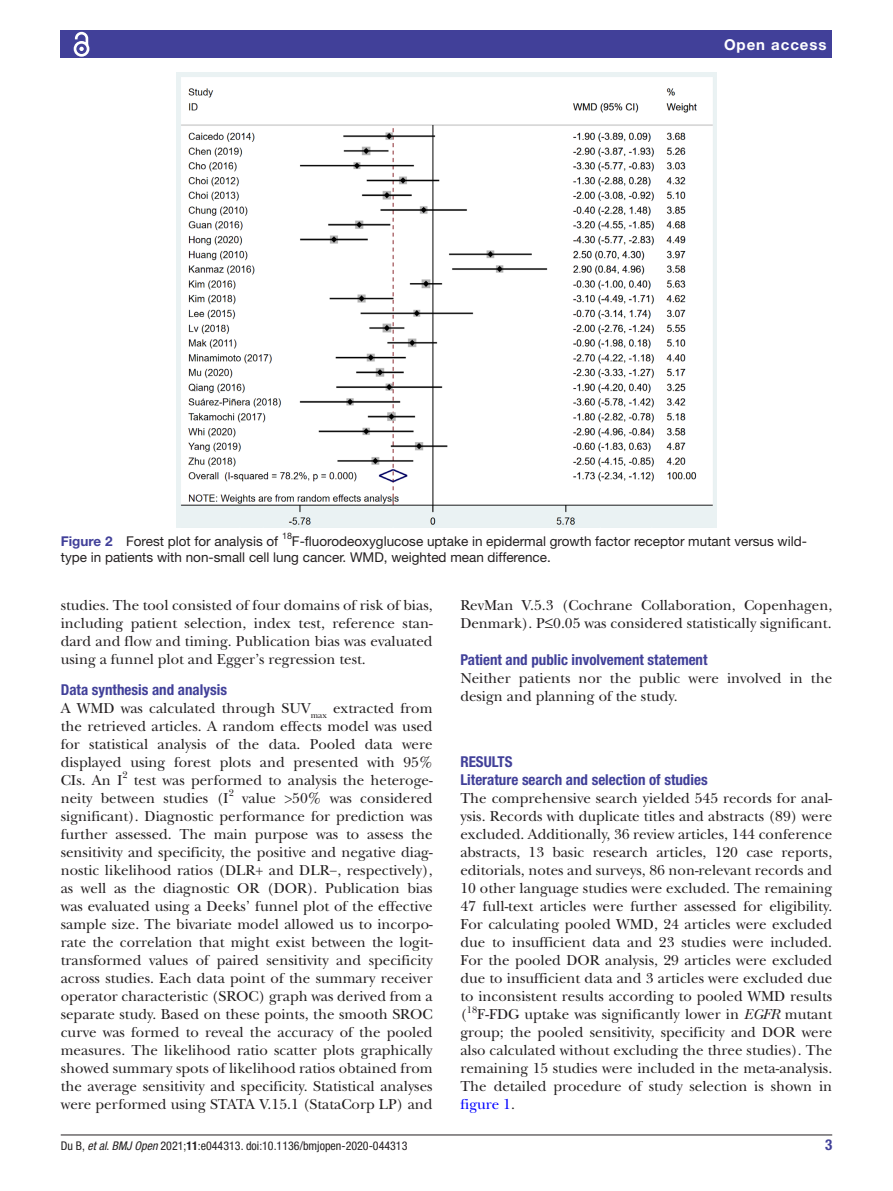
<style>
.page{position:relative;width:893px;height:1191px;background:#fff}
.page>*{position:absolute;margin:0;border:0;box-sizing:border-box;transform-origin:0 0}
.t1{font:15px/18px "New Baskerville";color:#231f20;text-align:justify}
.t2{font:700 condensed 15px/18px "Helvetica Neue LT Std";color:#414099}
.t3{font:700 15px "Helvetica Neue LT Std";letter-spacing:.065em;color:#fff}
.t4{font:13.5px/16.2px "Helvetica Neue LT Std";color:#231f20}
.t5{font:condensed 12px "Helvetica Neue LT Std";color:#231f20}
.t6{font:9.9px "New Baskerville";color:#231f20}
.t7{font:9px "Helvetica Neue LT Std";color:#231f20}
.s1{font-weight:700;color:#414099}
.s2{font-style:italic}
.s3{color:#00f}
.s4{font-weight:700}
</style>
<div class="page">
<hr style="left:61px;top:1134px;width:771px;height:1px;background:#231f20">
<div style="left:61px;top:31px;width:771px;height:27px;background:#414099"></div>
<svg style="left:73px;top:31px;width:17px;height:26px"></svg>
<img style="left:176px;top:73px;width:540px;height:455px">
<p class="t3" style="left:724px;top:35px;width:104px">Open access</p>
<p class="t4" style="left:61px;top:532px;width:219px"><span class="s1">Figure 2</span> Forest plot for analysis of</p>
<p class="t7" style="left:282px;top:531px;width:11px">18</p>
<p class="t4" style="left:61px;top:532px;width:748px;text-indent:231px">F-fluorodeoxyglucose uptake in epidermal growth factor receptor mutant versus wild&shy;type in patients with non-small cell lung cancer. WMD, weighted mean difference.</p>
<p class="t1" style="left:61px;top:596px;width:373px">studies. The tool consisted of four domains of risk of bias, including patient selection, index test, reference stan&shy;dard and flow and timing. Publication bias was evaluated using a funnel plot and Egger’s regression test.</p>
<p class="t2" style="left:61px;top:680px;width:168px">Data synthesis and analysis</p>
<p class="t1" style="left:61px;top:699px;width:373px">A WMD was calculated through SUV<sub>max</sub> extracted from the retrieved articles. A random effects model was used for statistical analysis of the data. Pooled data were displayed using forest plots and presented with 95% CIs. An I</p>
<p class="t6" style="left:122px;top:769px;width:7px">2</p>
<p class="t1" style="left:61px;top:771px;width:373px;text-indent:73px">test was performed to analysis the heteroge&shy;neity between studies (I</p>
<p class="t6" style="left:229px;top:787px;width:7px">2</p>
<p class="t1" style="left:61px;top:789px;width:373px;text-indent:181px">value &gt;50% was considered significant). Diagnostic performance for prediction was further assessed. The main purpose was to assess the sensitivity and specificity, the positive and negative diag&shy;nostic likelihood ratios (DLR+ and DLR−, respectively), as well as the diagnostic OR (DOR). Publication bias was evaluated using a Deeks’ funnel plot of the effective sample size. The bivariate model allowed us to incorpo&shy;rate the correlation that might exist between the logit&shy;transformed values of paired sensitivity and specificity across studies. Each data point of the summary receiver operator characteristic (SROC) graph was derived from a separate study. Based on these points, the smooth SROC curve was formed to reveal the accuracy of the pooled measures. The likelihood ratio scatter plots graphically showed summary spots of likelihood ratios obtained from the average sensitivity and specificity. Statistical analyses were performed using STATA V.15.1 (StataCorp LP) and</p>
<p class="t1" style="left:460px;top:596px;width:373px">RevMan V.5.3 (Cochrane Collaboration, Copenhagen,<br>Denmark). P≤0.05 was considered statistically significant.</p>
<p class="t2" style="left:460px;top:651px;width:249px">Patient and public involvement statement</p>
<p class="t1" style="left:460px;top:669px;width:373px">Neither patients nor the public were involved in the design and planning of the study.</p>
<p class="t2" style="left:460px;top:752px;width:249px">RESULTS<br>Literature search and selection of studies</p>
<p class="t1" style="left:460px;top:789px;width:373px">The comprehensive search yielded 545 records for anal&shy;ysis. Records with duplicate titles and abstracts (89) were excluded. Additionally, 36 review articles, 144 conference abstracts, 13 basic research articles, 120 case reports, editorials, notes and surveys, 86 non-relevant records and 10 other language studies were excluded. The remaining 47 full-text articles were further assessed for eligibility.<br>For calculating pooled WMD, 24 articles were excluded due to insufficient data and 23 studies were included.<br>For the pooled DOR analysis, 29 articles were excluded due to insufficient data and 3 articles were excluded due to inconsistent results according to pooled WMD results (</p>
<p class="t6" style="left:467px;top:1003px;width:12px">18</p>
<p class="t1" style="left:460px;top:1005px;width:373px;text-indent:17px">F-FDG uptake was significantly lower in <span class="s2">EGFR</span> mutant group; the pooled sensitivity, specificity and DOR were also calculated without excluding the three studies). The remaining 15 studies were included in the meta-analysis.<br>The detailed procedure of study selection is shown in <span class="s3">figure 1</span>.</p>
<p class="t5" style="left:61px;top:1138px;width:348px">Du B, <span class="s2">et al</span>. <span class="s2">BMJ Open</span> 2021;<span class="s4">11</span>:e044313. doi:10.1136/bmjopen-2020-044313</p>
<p class="t2" style="left:825px;top:1135px;width:9px">3</p>
</div>
